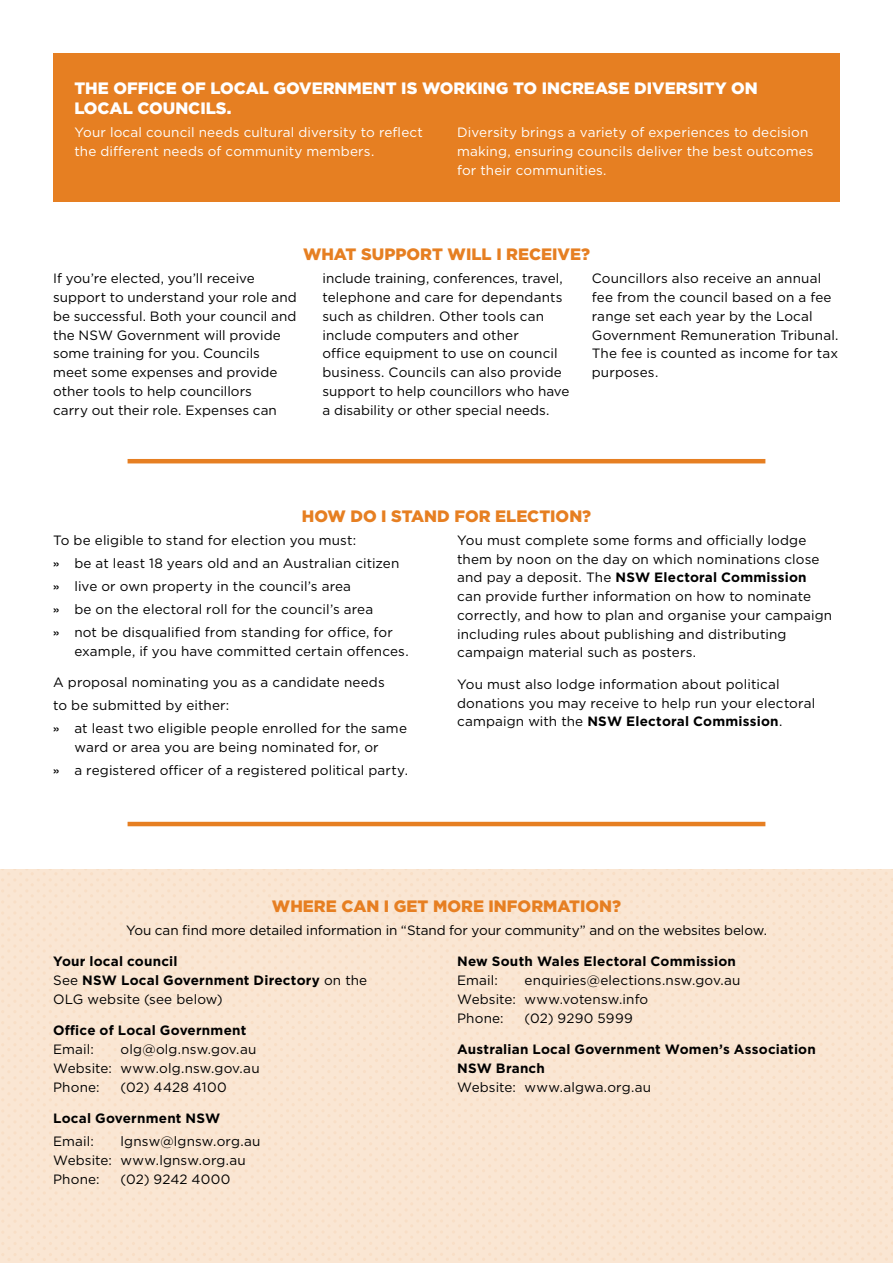
<style>
.page{position:relative;width:893px;height:1263px;background:#fff}
.page>*{position:absolute;margin:0;border:0;box-sizing:border-box;transform-origin:0 0}
.t1{font:900 16.5px "Gotham";color:#e67f22}
.t2{font:900 16.5px/19.8px "Gotham";color:#fff}
._4_Body{font:13.5px/18.8px "Gotham";letter-spacing:.005em;color:#000}
._4_Body_Before_Bulle{font:13.5px "Gotham";letter-spacing:.01em;color:#000}
._4_Body-2{font:13.5px/18.8px "Gotham";letter-spacing:.01em;color:#fff}
._4_Body_Before_Bulle-2{font:700 13.5px/18.8px "Gotham";letter-spacing:.015em;color:#000}
.s1{font-family:"Helvetica Neue LT Std";font-weight:500}
.s2{font-weight:700}
</style>
<div class="page">
<svg style="left:1px;top:869px;width:892px;height:392px;background:#f9e5d1"></svg>
<hr style="left:128px;top:459px;width:637px;height:4px;background:#e67f22">
<hr style="left:128px;top:822px;width:637px;height:4px;background:#e67f22">
<div style="left:53px;top:53px;width:787px;height:149px;background:#e67f22"></div>
<h3 class="t2" style="left:74px;top:78px;width:685px">THE OFFICE OF LOCAL GOVERNMENT IS WORKING TO INCREASE DIVERSITY ON<br>LOCAL COUNCILS.</h3>
<p class="_4_Body-2" style="left:74px;top:123px;width:350px">Your local council needs cultural diversity to reflect the different needs of community members.</p>
<p class="_4_Body-2" style="left:457px;top:123px;width:358px">Diversity brings a variety of experiences to decision making, ensuring councils deliver the best outcomes for their communities.</p>
<h3 class="t1" style="left:303px;top:245px;width:288px">WHAT SUPPORT WILL I RECEIVE?</h3>
<p class="_4_Body" style="left:53px;top:269px;width:245px">If you’re elected, you’ll receive support to understand your role and be successful. Both your council and the NSW Government will provide some training for you. Councils meet some expenses and provide other tools to help councillors<br>carry out their role. Expenses can</p>
<p class="_4_Body" style="left:322px;top:269px;width:248px">include training, conferences, travel, telephone and care for dependants such as children. Other tools can include computers and other<br>office equipment to use on council business. Councils can also provide support to help councillors who have a disability or other special needs.</p>
<p class="_4_Body" style="left:592px;top:269px;width:248px">Councillors also receive an annual fee from the council based on a fee range set each year by the Local<br>Government Remuneration Tribunal.<br>The fee is counted as income for tax purposes.</p>
<h3 class="t1" style="left:302px;top:506px;width:291px">HOW DO I STAND FOR ELECTION?</h3>
<p class="_4_Body_Before_Bulle" style="left:53px;top:531px;width:305px">To be eligible to stand for election you must:</p>
<p class="_4_Body" style="left:53px;top:553px;width:348px"><span class="s1">»</span> be at least 18 years old and an Australian citizen</p>
<p class="_4_Body" style="left:53px;top:576px;width:299px"><span class="s1">»</span> live or own property in the council’s area</p>
<p class="_4_Body" style="left:53px;top:599px;width:322px"><span class="s1">»</span> be on the electoral roll for the council’s area</p>
<p class="_4_Body" style="left:74px;top:622px;width:336px;text-indent:-21px"><span class="s1">»</span> not be disqualified from standing for office, for example, if you have committed certain offences.</p>
<p class="_4_Body_Before_Bulle" style="left:53px;top:674px;width:333px">A proposal nominating you as a candidate needs</p>
<p class="_4_Body_Before_Bulle" style="left:53px;top:697px;width:178px">to be submitted by either:</p>
<p class="_4_Body" style="left:53px;top:719px;width:355px;text-align:center"><span class="s1">»</span> at least two eligible people enrolled for the same ward or area you are being nominated for, or</p>
<p class="_4_Body" style="left:53px;top:760px;width:356px"><span class="s1">»</span> a registered officer of a registered political party.</p>
<p class="_4_Body" style="left:457px;top:530px;width:377px">You must complete some forms and officially lodge them by noon on the day on which nominations close and pay a deposit. The <span class="s2">NSW Electoral Commission </span>can provide further information on how to nominate correctly, and how to plan and organise your campaign including rules about publishing and distributing campaign material such as posters.</p>
<p class="_4_Body" style="left:457px;top:674px;width:360px">You must also lodge information about political donations you may receive to help run your electoral campaign with the <span class="s2">NSW Electoral Commission</span>.</p>
<h3 class="t1" style="left:272px;top:896px;width:351px">WHERE CAN I GET MORE INFORMATION?</h3>
<p class="_4_Body" style="left:126px;top:920px;width:642px">You can find more detailed information in “Stand for your community” and on the websites below.</p>
<p class="_4_Body_Before_Bulle-2" style="left:53px;top:952px;width:126px">Your local council</p>
<p class="_4_Body" style="left:53px;top:971px;width:316px">See <span class="s2">NSW Local Government Directory</span> on the<br>OLG website (see below)</p>
<p class="_4_Body_Before_Bulle-2" style="left:53px;top:1021px;width:195px">Office of Local Government</p>
<p class="_4_Body_Before_Bulle" style="left:53px;top:1041px;width:42px">Email:</p>
<p class="_4_Body_Before_Bulle" style="left:121px;top:1041px;width:137px">olg@olg.nsw.gov.au</p>
<p class="_4_Body_Before_Bulle" style="left:53px;top:1059px;width:208px">Website: www.olg.nsw.gov.au</p>
<p class="_4_Body" style="left:53px;top:1077px;width:48px">Phone:</p>
<p class="_4_Body" style="left:121px;top:1077px;width:108px">(02) 4428 4100</p>
<p class="_4_Body_Before_Bulle-2" style="left:53px;top:1109px;width:169px">Local Government NSW</p>
<p class="_4_Body_Before_Bulle" style="left:53px;top:1133px;width:42px">Email:</p>
<p class="_4_Body_Before_Bulle" style="left:121px;top:1133px;width:141px">lgnsw@lgnsw.org.au</p>
<p class="_4_Body_Before_Bulle" style="left:53px;top:1151px;width:194px">Website: www.lgnsw.org.au</p>
<p class="_4_Body" style="left:53px;top:1169px;width:48px">Phone:</p>
<p class="_4_Body" style="left:121px;top:1169px;width:111px">(02) 9242 4000</p>
<p class="_4_Body_Before_Bulle-2" style="left:457px;top:952px;width:280px">New South Wales Electoral Commission</p>
<p class="_4_Body_Before_Bulle" style="left:457px;top:972px;width:42px">Email:</p>
<p class="_4_Body_Before_Bulle" style="left:525px;top:972px;width:217px">enquiries@elections.nsw.gov.au</p>
<p class="_4_Body_Before_Bulle" style="left:457px;top:990px;width:193px">Website: www.votensw.info</p>
<p class="_4_Body" style="left:457px;top:1008px;width:48px">Phone:</p>
<p class="_4_Body" style="left:525px;top:1008px;width:110px">(02) 9290 5999</p>
<p class="_4_Body_Before_Bulle-2" style="left:457px;top:1040px;width:360px">Australian Local Government Women’s Association<br>NSW Branch</p>
<p class="_4_Body_Before_Bulle" style="left:457px;top:1078px;width:196px">Website: www.algwa.org.au</p>
</div>
